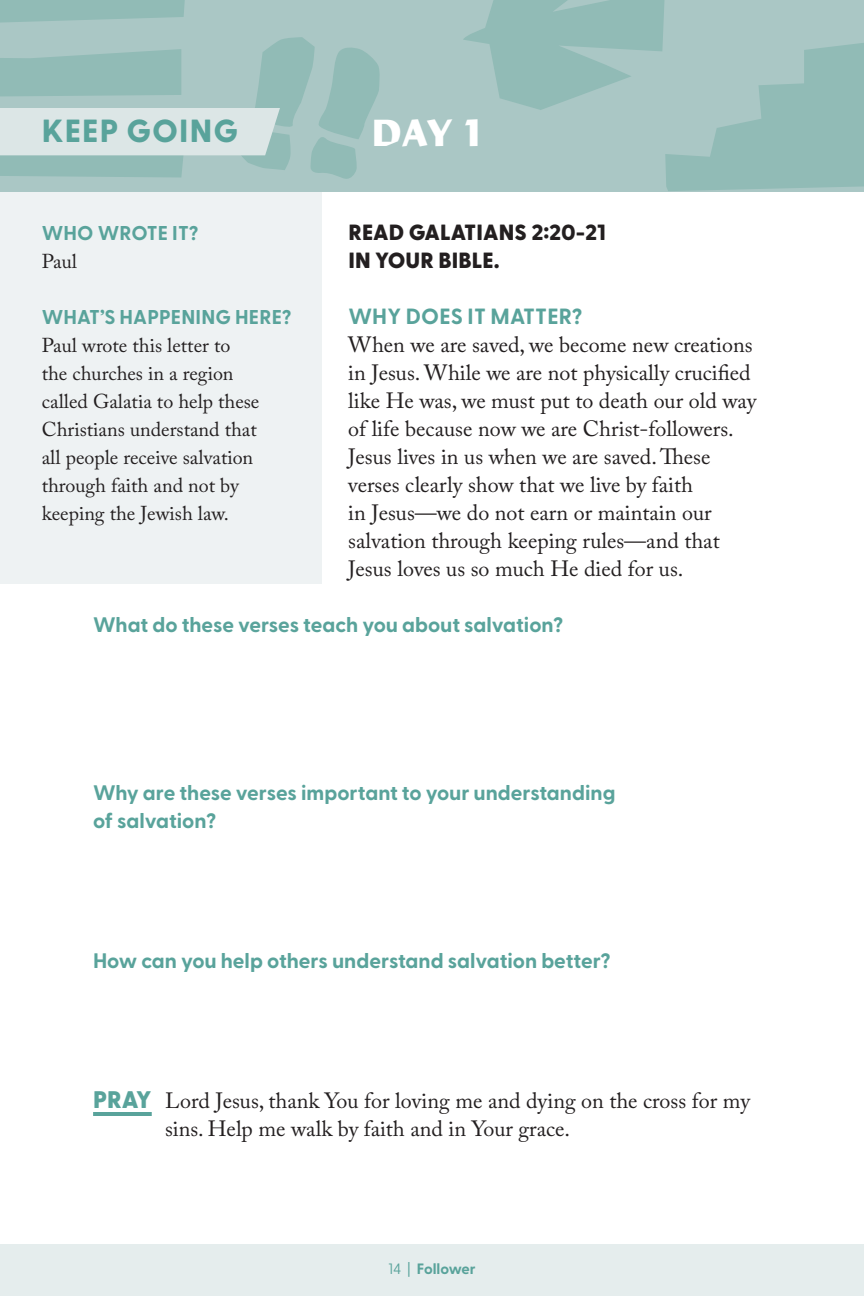
<style>
.page{position:relative;width:864px;height:1296px;background:#fff}
.page>*{position:absolute;margin:0;border:0;box-sizing:border-box;transform-origin:0 0}
.Head_Day{font:700 36px "Manofa";color:#fff}
.Subhead_1{font:800 32px "Greycliff CF";letter-spacing:.035em;color:#59a39b}
.Subhead_3{font:800 24px "Greycliff CF";color:#59a39b}
.body_no_indent{font:22px/28px "Adobe Caslon Pro";color:#231f20}
.Body_with_Run-in_He{font:800 22px/28px "Greycliff CF";letter-spacing:.01em;color:#231f20}
.Subhead_3-2{font:700 22px "Greycliff CF";letter-spacing:.01em;color:#59a39b}
.Activity_Questions_w{font:700 21px/28px "Greycliff CF";color:#59a39b}
.body_no_indent-2{font:20px/28px "Adobe Caslon Pro";color:#231f20}
.Subhead_3-3{font:700 20px "Greycliff CF";letter-spacing:.01em;color:#59a39b}
.t1{font:700 15px "Greycliff CF";color:#59a39b}
.s1{font-weight:400}
</style>
<div class="page">
<div style="left:0;top:1244px;width:864px;height:52px;background:#e5eded"></div>
<div style="left:0;top:191px;width:321px;height:392px;background:#eef2f3"></div>
<div style="left:0;top:0;width:864px;height:191px;background:#aac7c5"></div>
<svg style="left:0;top:0;width:185px;height:23px"></svg>
<svg style="left:463px;top:0;width:401px;height:191px"></svg>
<hr style="left:93px;top:1112px;width:59px;height:4px;background:#59a39b">
<svg style="left:0;top:37px;width:380px;height:142px"></svg>
<p class="Subhead_1" style="left:42px;top:106px;width:197px">KEEP GOING</p>
<p class="Subhead_3-3" style="left:42px;top:218px;width:158px">WHO WROTE IT?</p>
<p class="body_no_indent-2" style="left:42px;top:247px;width:37px">Paul</p>
<p class="Head_Day" style="left:371px;top:101px;width:111px">DAY 1</p>
<p class="Body_with_Run-in_He" style="left:348px;top:217px;width:259px">READ GALATIANS 2:20-21<br>IN YOUR BIBLE.</p>
<p class="Subhead_3-2" style="left:348px;top:300px;width:236px">WHY DOES IT MATTER?</p>
<p class="body_no_indent" style="left:348px;top:330px;width:410px">When we are saved, we become new creations in Jesus. While we are not physically crucified like He was, we must put to death our old way of life because now we are Christ-followers.<br>Jesus lives in us when we are saved. These verses clearly show that we live by faith<br>in Jesus—we do not earn or maintain our salvation through keeping rules—and that Jesus loves us so much He died for us.</p>
<p class="Activity_Questions_w" style="left:93px;top:610px;width:472px">What do these verses teach you about salvation?</p>
<p class="Subhead_3-3" style="left:42px;top:302px;width:251px">WHAT’S HAPPENING HERE?</p>
<p class="body_no_indent-2" style="left:42px;top:331px;width:219px">Paul wrote this letter to the churches in a region called Galatia to help these<br>Christians understand that all people receive salvation through faith and not by keeping the Jewish law.</p>
<p class="Activity_Questions_w" style="left:93px;top:778px;width:524px">Why are these verses important to your understanding of salvation?</p>
<p class="Activity_Questions_w" style="left:93px;top:946px;width:519px">How can you help others understand salvation better?</p>
<p class="Subhead_3" style="left:93px;top:1081px;width:60px">PRAY</p>
<p class="body_no_indent" style="left:165px;top:1086px;width:587px">Lord Jesus, thank You for loving me and dying on the cross for my sins. Help me walk by faith and in Your grace.</p>
<p class="t1" style="left:389px;top:1257px;width:88px"><span class="s1">14 |</span> Follower</p>
</div>
